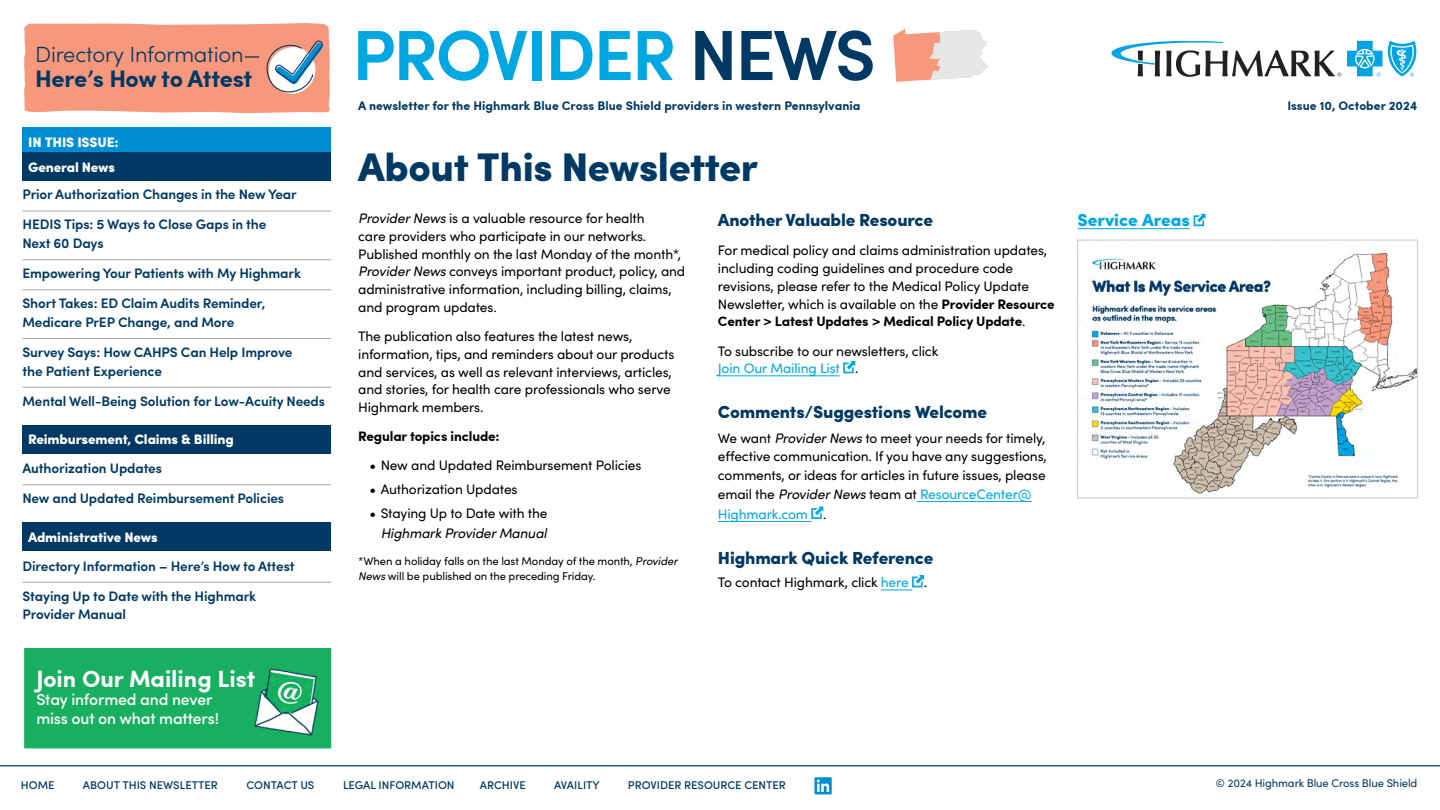
<style>
.page{position:relative;width:1440px;height:810px;background:#fff}
.page>*{position:absolute;margin:0;border:0;box-sizing:border-box;transform-origin:0 0}
.t1{font:900 40px "Sofia Pro";letter-spacing:-.01em;color:#003963}
.t2{font:700 24px "Sofia Pro";letter-spacing:-.015em;color:#003963}
.t3{font:700 23.62px "Sofia Pro";color:#fff}
.t4{font:300 22px "Sofia Pro";letter-spacing:-.01em;color:#003963}
.t5{font:900 17.5px "Sofia Pro";letter-spacing:-.01em;color:#003963}
.t6{font:900 17.5px "Sofia Pro";color:#00a7e1}
.t7{font:500 16px/18.6px "Sofia Pro";letter-spacing:-.01em;color:#fff}
.t8{font:13.75px/17.8px "Sofia Pro";letter-spacing:-.01em;color:#000}
.t9{font:600 13.75px/30px "Sofia Pro";letter-spacing:-.01em;color:#003963}
.t10{font:900 13.75px/25px "Sofia Pro";letter-spacing:-.01em;color:#fff}
.t11{font:700 13.75px "Sofia Pro";letter-spacing:-.01em;color:#000}
.t12{font:13.75px "Sofia Pro";letter-spacing:-.01em;color:#00a7e1}
.t13{font:700 12.5px "Sofia Pro";color:#003963}
.t14{font:11.25px/15px "Sofia Pro";letter-spacing:-.01em;color:#000}
.t15{font:500 11.25px "Sofia Pro";color:#003963}
.t16{font:11.25px "Sofia Pro";letter-spacing:-.01em;color:#003963}
.s1{font-style:italic}
.s2{font-weight:700}
.s3{color:#00a7e1}
.s4{color:#000}
</style>
<div class="page">
<div style="left:24px;top:648px;width:307px;height:100px;background:#18af60"></div>
<img style="left:254px;top:668px;width:65px;height:68px">
<hr style="left:0;top:765px;width:1440px;height:1px;background:#003963">
<svg style="left:893px;top:29px;width:95px;height:53px"></svg>
<svg style="left:358px;top:30px;width:169px;height:51px"></svg>
<div style="left:532px;top:31px;width:9px;height:49px;background:#00a7e1"></div>
<svg style="left:551px;top:31px;width:41px;height:49px"></svg>
<svg style="left:599px;top:31px;width:32px;height:49px"></svg>
<svg style="left:638px;top:31px;width:35px;height:49px"></svg>
<svg style="left:695px;top:31px;width:37px;height:49px"></svg>
<svg style="left:741px;top:30px;width:132px;height:51px"></svg>
<svg style="left:24px;top:23px;width:306px;height:90px;background:#f19f88"></svg>
<svg style="left:1347px;top:41px;width:70px;height:36px"></svg>
<svg style="left:1111px;top:41px;width:230px;height:36px"></svg>
<svg style="left:814px;top:777px;width:18px;height:17px"></svg>
<hr style="left:22px;top:211px;width:309px;height:1px;background:#a7a9ac">
<hr style="left:22px;top:259px;width:309px;height:1px;background:#a7a9ac">
<hr style="left:22px;top:289px;width:309px;height:1px;background:#a7a9ac">
<hr style="left:22px;top:338px;width:309px;height:1px;background:#a7a9ac">
<hr style="left:22px;top:387px;width:309px;height:1px;background:#a7a9ac">
<hr style="left:22px;top:484px;width:309px;height:1px;background:#a7a9ac">
<hr style="left:22px;top:582px;width:309px;height:1px;background:#a7a9ac">
<div style="left:22px;top:127px;width:309px;height:29px;background:#008dd1"></div>
<div style="left:22px;top:152px;width:309px;height:29px;background:#003963"></div>
<div style="left:22px;top:425px;width:309px;height:28px;background:#003963"></div>
<div style="left:22px;top:522px;width:309px;height:29px;background:#003963"></div>
<hr style="left:718px;top:375px;width:122px;height:1px;background:#00a7e1">
<hr style="left:917px;top:501px;width:115px;height:1px;background:#00a7e1">
<hr style="left:718px;top:521px;width:93px;height:1px;background:#00a7e1">
<hr style="left:881px;top:589px;width:31px;height:1px;background:#00a7e1">
<svg style="left:843px;top:361px;width:12px;height:12px"></svg>
<svg style="left:811px;top:507px;width:12px;height:12px"></svg>
<svg style="left:912px;top:575px;width:12px;height:12px"></svg>
<hr style="left:1078px;top:228px;width:112px;height:1px;background:#00a7e1">
<svg style="left:1194px;top:214px;width:12px;height:12px"></svg>
<img style="left:1086px;top:252px;width:330px;height:242px">
<div style="left:1077px;top:239px;width:341px;height:260px;border:1px solid #d1d3d4"></div>
<h3 class="t4" style="left:35px;top:39px;width:227px">Directory Information—</h3>
<h2 class="t2" style="left:35px;top:60px;width:219px">Here’s How to Attest</h2>
<p class="t10" style="left:28px;top:128px;width:92px">IN THIS ISSUE:<br>General News</p>
<p class="t9" style="left:23px;top:179px;width:276px">Prior Authorization Changes in the New Year<br>HEDIS Tips: 5 Ways to Close Gaps in the</p>
<p class="t9" style="left:23px;top:227px;width:280px">Next 60 Days<br>Empowering Your Patients with My Highmark<br>Short Takes: ED Claim Audits Reminder,</p>
<p class="t9" style="left:23px;top:306px;width:272px">Medicare PrEP Change, and More<br>Survey Says: How CAHPS Can Help Improve</p>
<p class="t9" style="left:23px;top:355px;width:304px">the Patient Experience<br>Mental Well-Being Solution for Low-Acuity Needs</p>
<p class="t10" style="left:28px;top:426px;width:207px">Reimbursement, Claims &amp; Billing</p>
<p class="t9" style="left:23px;top:452px;width:263px">Authorization Updates<br>New and Updated Reimbursement Policies</p>
<p class="t10" style="left:28px;top:523px;width:131px">Administrative News</p>
<p class="t9" style="left:23px;top:550px;width:274px">Directory Information – Here’s How to Attest<br>Staying Up to Date with the Highmark</p>
<p class="t9" style="left:23px;top:599px;width:105px">Provider Manual</p>
<h3 class="t3" style="left:36px;top:660px;width:221px">Join Our Mailing List</h3>
<p class="t7" style="left:36px;top:689px;width:184px">Stay informed and never miss out on what matters!</p>
<p class="t13" style="left:358px;top:96px;width:504px">A newsletter for the Highmark Blue Cross Blue Shield providers in western Pennsylvania</p>
<p class="t13" style="left:1287px;top:96px;width:132px">Issue 10, October 2024</p>
<h1 class="t1" style="left:358px;top:136px;width:401px">About This Newsletter</h1>
<p class="t8" style="left:358px;top:209px;width:329px"><span class="s1">Provider News</span> is a valuable resource for health<br>care providers who participate in our networks.<br>Published monthly on the last Monday of the month*, <span class="s1">Provider News</span> conveys important product, policy, and administrative information, including billing, claims, and program updates.</p>
<p class="t8" style="left:358px;top:327px;width:318px">The publication also features the latest news, information, tips, and reminders about our products and services, as well as relevant interviews, articles, and stories, for health care professionals who serve Highmark members.</p>
<p class="t11" style="left:358px;top:426px;width:143px">Regular topics include:</p>
<p class="t8" style="left:369px;top:456px;width:273px"><span class="s2">•</span> New and Updated Reimbursement Policies</p>
<p class="t8" style="left:369px;top:479px;width:150px"><span class="s2">•</span> Authorization Updates</p>
<p class="t8" style="left:369px;top:503px;width:180px;line-height:20px;text-align:right"><span class="s2">•</span> Staying Up to Date with the<br><span class="s1">Highmark Provider Manual</span></p>
<p class="t14" style="left:358px;top:552px;width:321px">*When a holiday falls on the last Monday of the month, <span class="s1">Provider<br>News</span> will be published on the preceding Friday.</p>
<p class="t5" style="left:718px;top:206px;width:217px">Another Valuable Resource</p>
<p class="t8" style="left:718px;top:241px;width:338px">For medical policy and claims administration updates, including coding guidelines and procedure code revisions, please refer to the Medical Policy Update Newsletter, which is available on the <span class="s2">Provider Resource Center &gt; Latest Updates &gt; Medical Policy Update</span>.</p>
<p class="t8" style="left:718px;top:341px;width:222px">To subscribe to our newsletters, click<br><span class="s3">Join Our Mailing List</span> .</p>
<p class="t5" style="left:718px;top:398px;width:271px">Comments/Suggestions Welcome</p>
<p class="t8" style="left:718px;top:428px;width:331px;line-height:18.8px;text-align:justify">We want <span class="s1">Provider News</span> to meet your needs for timely, effective communication. If you have any suggestions, comments, or ideas for articles in future issues, please email the <span class="s1">Provider News</span> team at <span class="s3">ResourceCenter@</span></p>
<p class="t12" style="left:718px;top:504px;width:110px">Highmark.com <span class="s4">.</span></p>
<p class="t5" style="left:718px;top:544px;width:217px">Highmark Quick Reference</p>
<p class="t8" style="left:718px;top:573px;width:211px">To contact Highmark, click <span class="s3">here</span> .</p>
<p class="t6" style="left:1078px;top:206px;width:114px">Service Areas</p>
<p class="t15" style="left:21px;top:776px;width:35px">HOME</p>
<p class="t15" style="left:83px;top:776px;width:137px">ABOUT THIS NEWSLETTER</p>
<p class="t15" style="left:247px;top:776px;width:69px">CONTACT US</p>
<p class="t15" style="left:343px;top:776px;width:113px">LEGAL INFORMATION</p>
<p class="t15" style="left:480px;top:776px;width:47px">ARCHIVE</p>
<p class="t15" style="left:554px;top:776px;width:47px">AVAILITY</p>
<p class="t15" style="left:628px;top:776px;width:160px">PROVIDER RESOURCE CENTER</p>
<p class="t16" style="left:1216px;top:775px;width:203px">© 2024 Highmark Blue Cross Blue Shield</p>
</div>
